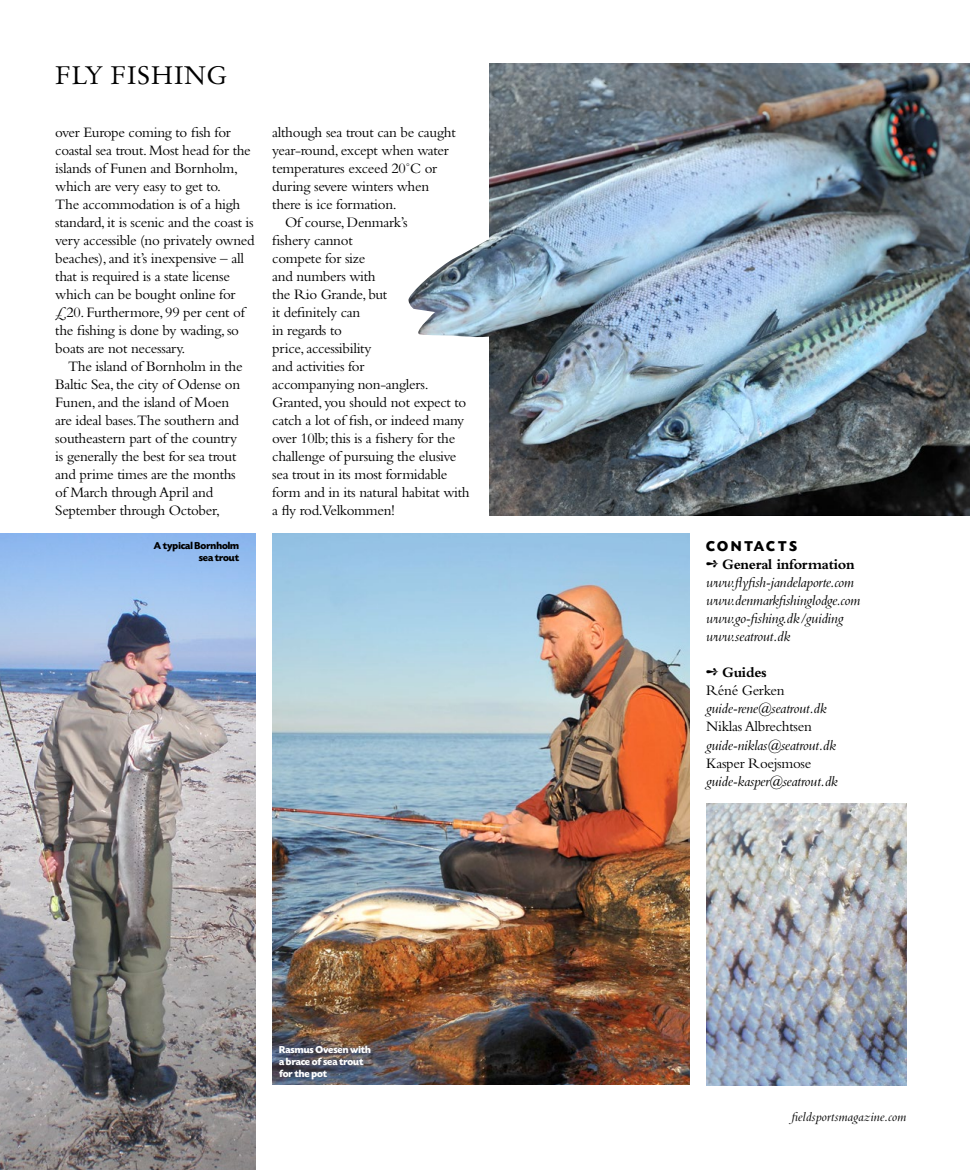
<style>
.page{position:relative;width:970px;height:1170px;background:#fff}
.page>*{position:absolute;margin:0;border:0;box-sizing:border-box;transform-origin:0 0}
.t1{font:25.5px "Original Garamond BT";letter-spacing:.02em;color:#000}
.t2{font:15px/18px "Bembo";letter-spacing:-.02em;color:#000}
.t3{font:italic 15px/18px "Bembo";letter-spacing:-.02em;color:#000}
.t4{font:700 15px "Today SH";letter-spacing:.19em;color:#000}
.t5{font:italic 13.5px "Bembo";color:#000}
.t6{font:700 10.5px/12px "Today SH";color:#fff}
.t7{font:700 10.5px/12px "Today SH";color:#000;text-align:right}
.s1{font-weight:700;font-style:normal}
.s2{font-weight:700}
</style>
<div class="page">
<img style="left:0;top:533px;width:255px;height:636px">
<img style="left:489px;top:64px;width:480px;height:451px">
<img style="left:408px;top:217px;width:173px;height:121px">
<img style="left:272px;top:533px;width:417px;height:551px">
<img style="left:706px;top:803px;width:200px;height:281px">
<h1 class="t1" style="left:55px;top:59px;width:173px">FLY FISHING</h1>
<p class="t2" style="left:55px;top:123px;width:201px">over Europe coming to fish for coastal sea trout. Most head for the islands of Funen and Bornholm, which are very easy to get to.<br>The accommodation is of a high standard, it is scenic and the coast is very accessible (no privately owned beaches), and it’s inexpensive – all that is required is a state license which can be bought online for £20. Furthermore, 99 per cent of the fishing is done by wading, so boats are not necessary.</p>
<p class="t2" style="left:55px;top:357px;width:189px;text-indent:13px">The island of Bornholm in the<br>Baltic Sea, the city of Odense on<br>Funen, and the island of Moen are ideal bases.The southern and southeastern part of the country is generally the best for sea trout and prime times are the months of March through April and<br>September through October,</p>
<p class="t7" style="left:154px;top:540px;width:87px">A typical Bornholm sea trout</p>
<p class="t2" style="left:272px;top:123px;width:185px">although sea trout can be caught</p>
<p class="t2" style="left:272px;top:141px;width:178px">year-round, except when water</p>
<p class="t2" style="left:272px;top:159px;width:166px">temperatures exceed 20˚C or</p>
<p class="t2" style="left:272px;top:177px;width:158px">during severe winters when</p>
<p class="t2" style="left:272px;top:195px;width:126px">there is ice formation.</p>
<p class="t2" style="left:285px;top:213px;width:124px">Of course, Denmark’s</p>
<p class="t2" style="left:272px;top:231px;width:82px">fishery cannot</p>
<p class="t2" style="left:272px;top:249px;width:94px">compete for size</p>
<p class="t2" style="left:272px;top:267px;width:105px">and numbers with</p>
<p class="t2" style="left:272px;top:285px;width:116px">the Rio Grande, but</p>
<p class="t2" style="left:272px;top:303px;width:89px">it definitely can</p>
<p class="t2" style="left:272px;top:321px;width:71px">in regards to</p>
<p class="t2" style="left:272px;top:339px;width:101px">price, accessibility</p>
<p class="t2" style="left:272px;top:357px;width:94px">and activities for</p>
<p class="t2" style="left:272px;top:375px;width:158px">accompanying non-anglers.</p>
<p class="t2" style="left:272px;top:393px;width:196px">Granted, you should not expect to</p>
<p class="t2" style="left:272px;top:411px;width:193px">catch a lot of fish, or indeed many</p>
<p class="t2" style="left:272px;top:429px;width:184px">over 10lb; this is a fishery for the</p>
<p class="t2" style="left:272px;top:447px;width:186px">challenge of pursuing the elusive</p>
<p class="t2" style="left:272px;top:465px;width:176px">sea trout in its most formidable</p>
<p class="t2" style="left:272px;top:483px;width:199px">form and in its natural habitat with</p>
<p class="t2" style="left:272px;top:501px;width:124px">a fly rod.Velkommen!</p>
<p class="t6" style="left:279px;top:1043px;width:93px">Rasmus Ovesen with a brace of sea trout for the pot</p>
<p class="t4" style="left:706px;top:539px;width:92px">CONTACTS</p>
<p class="t3" style="left:706px;top:555px;width:155px">➺ <span class="s1">General information </span>www.flyfish-jandelaporte.com www.denmarkfishinglodge.com www.go-fishing.dk/guiding www.seatrout.dk</p>
<p class="t2" style="left:706px;top:663px;width:80px">➺ <span class="s2">Guides<br></span>Réné Gerken</p>
<p class="t3" style="left:706px;top:699px;width:122px">guide-rene@seatrout.dk</p>
<p class="t2" style="left:706px;top:717px;width:107px">Niklas Albrechtsen</p>
<p class="t3" style="left:706px;top:735px;width:131px">guide-niklas@seatrout.dk</p>
<p class="t2" style="left:706px;top:753px;width:107px">Kasper Roejsmose</p>
<p class="t3" style="left:706px;top:771px;width:133px">guide-kasper@seatrout.dk</p>
<p class="t5" style="left:791px;top:1108px;width:116px">fieldsportsmagazine.com</p>
</div>
